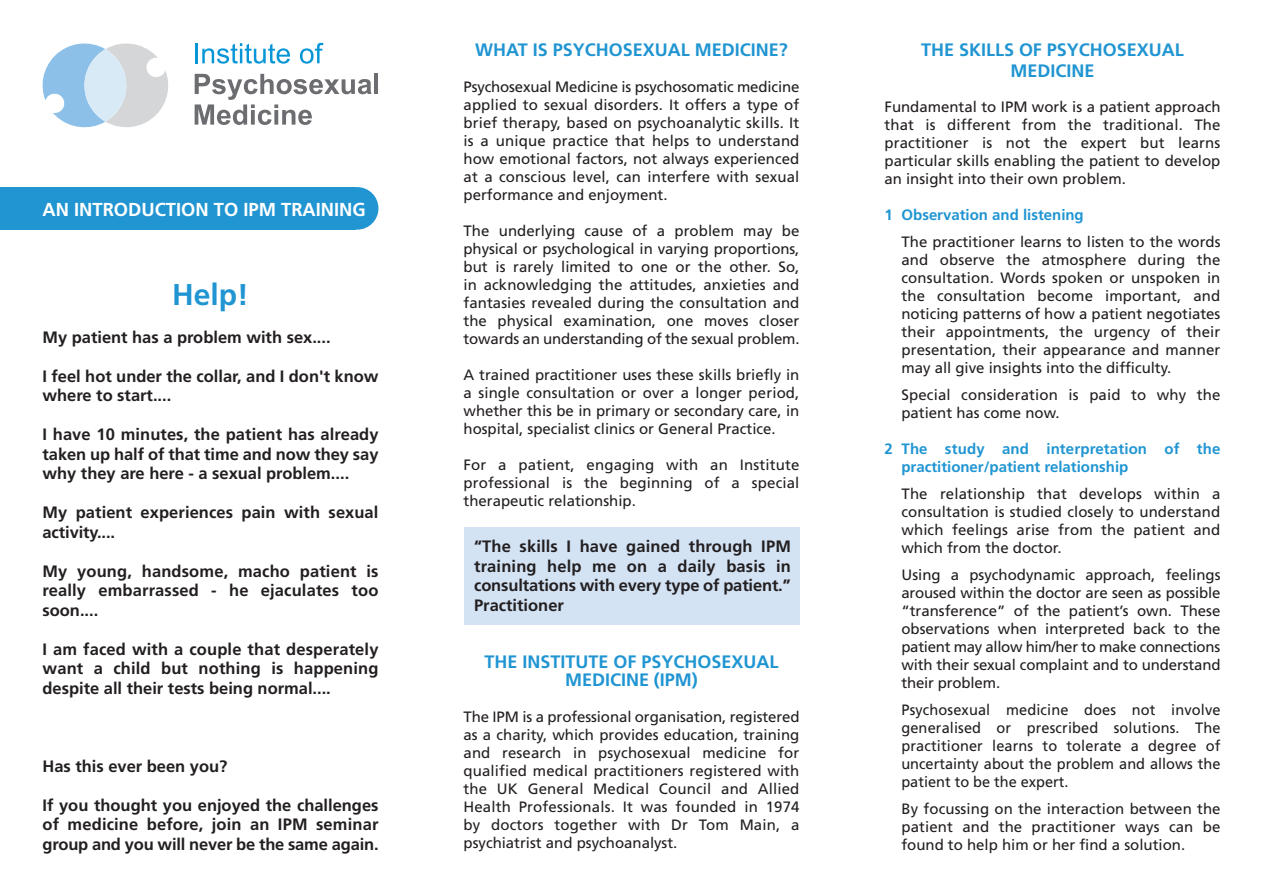
<style>
.page{position:relative;width:1263px;height:893px;background:#fff}
.page>*{position:absolute;margin:0;border:0;box-sizing:border-box;transform-origin:0 0}
.t1{font:700 30px "Frutiger";color:#2095d2}
.t2{font:700 18.75px "Frutiger";color:#fff}
.t3{font:700 18px/18px "Frutiger";color:#2095d2;text-align:center}
.t4{font:700 16.5px/19.5px "Frutiger";color:#231f20;text-align:justify}
.t5{font:15px/18px "Frutiger";color:#231f20;text-align:justify}
.t6{font:700 15px/18px "Frutiger";color:#2095d2}
</style>
<div class="page">
<div style="left:0;top:187px;width:355px;height:43px;background:#2095d2"></div>
<hr style="left:195px;top:43px;width:3px;height:20px;background:#0696d7">
<svg style="left:202px;top:43px;width:88px;height:21px"></svg>
<svg style="left:300px;top:43px;width:23px;height:21px"></svg>
<hr style="left:374px;top:74px;width:4px;height:20px;background:#6c6d70">
<svg style="left:195px;top:74px;width:177px;height:51px"></svg>
<svg style="left:43px;top:43px;width:125px;height:84px"></svg>
<div style="left:336px;top:187px;width:42px;height:43px;background:#2095d2;border-radius:50%"></div>
<div style="left:463px;top:527px;width:336px;height:98px;background:#d3e3f4"></div>
<p class="t2" style="left:43px;top:202px;width:325px">AN INTRODUCTION TO IPM TRAINING</p>
<h1 class="t1" style="left:172px;top:283px;width:78px">Help!</h1>
<p class="t4" style="left:43px;top:329px;width:290px">My patient has a problem with sex....</p>
<p class="t4" style="left:43px;top:368px;width:337px">I feel hot under the collar, and I don't know where to start....</p>
<p class="t4" style="left:43px;top:426px;width:338px">I have 10 minutes, the patient has already taken up half of that time and now they say why they are here - a sexual problem....</p>
<p class="t4" style="left:43px;top:504px;width:337px">My patient experiences pain with sexual activity....</p>
<p class="t4" style="left:43px;top:563px;width:337px">My young, handsome, macho patient is really embarrassed - he ejaculates too soon....</p>
<p class="t4" style="left:43px;top:641px;width:337px">I am faced with a couple that desperately want a child but nothing is happening despite all their tests being normal....</p>
<p class="t4" style="left:43px;top:758px;width:186px">Has this ever been you?</p>
<p class="t4" style="left:43px;top:797px;width:338px">If you thought you enjoyed the challenges of medicine before, join an IPM seminar group and you will never be the same again.</p>
<p class="t3" style="left:475px;top:42px;width:314px">WHAT IS PSYCHOSEXUAL MEDICINE?</p>
<p class="t5" style="left:463px;top:79px;width:337px">Psychosexual Medicine is psychosomatic medicine applied to sexual disorders. It offers a type of brief therapy, based on psychoanalytic skills. It is a unique practice that helps to understand how emotional factors, not always experienced at a conscious level, can interfere with sexual performance and enjoyment.</p>
<p class="t5" style="left:463px;top:223px;width:338px">The underlying cause of a problem may be physical or psychological in varying proportions, but is rarely limited to one or the other. So, in acknowledging the attitudes, anxieties and fantasies revealed during the consultation and the physical examination, one moves closer towards an understanding of the sexual problem.</p>
<p class="t5" style="left:463px;top:367px;width:337px">A trained practitioner uses these skills briefly in a single consultation or over a longer period, whether this be in primary or secondary care, in hospital, specialist clinics or General Practice.</p>
<p class="t5" style="left:463px;top:457px;width:337px">For a patient, engaging with an Institute professional is the beginning of a special therapeutic relationship.</p>
<p class="t4" style="left:474px;top:538px;width:318px">“The skills I have gained through IPM training help me on a daily basis in consultations with every type of patient.” Practitioner</p>
<p class="t3" style="left:485px;top:654px;width:295px">THE INSTITUTE OF PSYCHOSEXUAL<br>MEDICINE (IPM)</p>
<p class="t5" style="left:463px;top:709px;width:338px">The IPM is a professional organisation, registered as a charity, which provides education, training and research in psychosexual medicine for qualified medical practitioners registered with the UK General Medical Council and Allied Health Professionals. It was founded in 1974 by doctors together with Dr Tom Main, a psychiatrist and psychoanalyst.</p>
<p class="t3" style="left:921px;top:41px;width:264px;line-height:21px">THE SKILLS OF PSYCHOSEXUAL<br>MEDICINE</p>
<p class="t5" style="left:884px;top:99px;width:337px">Fundamental to IPM work is a patient approach that is different from the traditional. The practitioner is not the expert but learns particular skills enabling the patient to develop an insight into their own problem.</p>
<p class="t6" style="left:884px;top:207px;width:201px">1 Observation and listening</p>
<p class="t5" style="left:901px;top:234px;width:321px">The practitioner learns to listen to the words and observe the atmosphere during the consultation. Words spoken or unspoken in the consultation become important, and noticing patterns of how a patient negotiates their appointments, the urgency of their presentation, their appearance and manner may all give insights into the difficulty.</p>
<p class="t5" style="left:901px;top:387px;width:321px">Special consideration is paid to why the patient has come now.</p>
<p class="t6" style="left:901px;top:441px;width:321px;text-indent:-17px">2 The study and interpretation of the practitioner/patient relationship</p>
<p class="t5" style="left:901px;top:486px;width:321px">The relationship that develops within a consultation is studied closely to understand which feelings arise from the patient and which from the doctor.</p>
<p class="t5" style="left:901px;top:567px;width:321px">Using a psychodynamic approach, feelings aroused within the doctor are seen as possible “transference” of the patient’s own. These observations when interpreted back to the patient may allow him/her to make connections with their sexual complaint and to understand their problem.</p>
<p class="t5" style="left:901px;top:702px;width:321px">Psychosexual medicine does not involve generalised or prescribed solutions. The practitioner learns to tolerate a degree of uncertainty about the problem and allows the patient to be the expert.</p>
<p class="t5" style="left:901px;top:801px;width:321px">By focussing on the interaction between the patient and the practitioner ways can be found to help him or her find a solution.</p>
</div>
